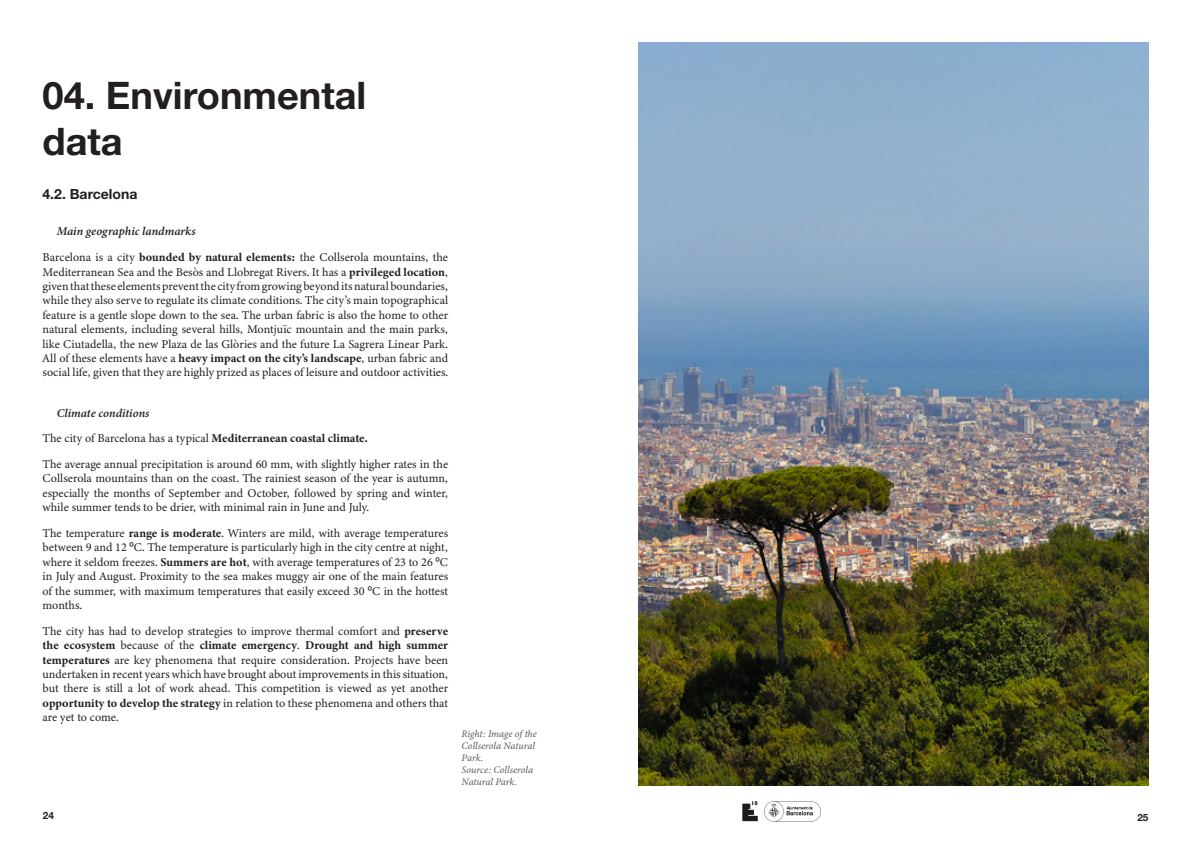
<style>
.page{position:relative;width:1191px;height:842px;background:#fff}
.page>*{position:absolute;margin:0;border:0;box-sizing:border-box;transform-origin:0 0}
.t1{font:700 38px/45.6px "Helvetica Neue LT Std";color:#231f20}
.t2{font:700 14px "Helvetica Neue LT Std";color:#231f20}
.t3{font:12px/14.4px "Minion Variable Concept";color:#231f20;text-align:justify}
.t4{font:italic 12px "Minion Variable Concept";letter-spacing:.015em;color:#231f20}
.t5{font:italic 10px/12px "Minion Variable Concept";color:#57595a}
.t6{font:700 10px "Helvetica Neue LT Std";color:#231f20}
.s1{font-family:"Arial"}
</style>
<div class="page">
<img style="left:638px;top:43px;width:510px;height:742px">
<img style="left:764px;top:801px;width:56px;height:20px">
<img style="left:743px;top:801px;width:15px;height:20px">
<p class="t1" style="left:43px;top:72px;width:325px">04. Environmental data</p>
<p class="t2" style="left:43px;top:185px;width:96px">4.2. Barcelona</p>
<p class="t4" style="left:57px;top:223px;width:140px">Main geographic landmarks</p>
<p class="t3" style="left:43px;top:250px;width:407px">Barcelona is a city bounded by natural elements: the Collserola mountains, the Mediterranean Sea and the Besòs and Llobregat Rivers. It has a privileged location, given that these elements prevent the city from growing beyond its natural boundaries, while they also serve to regulate its climate conditions. The city’s main topographical feature is a gentle slope down to the sea. The urban fabric is also the home to other natural elements, including several hills, Montjuïc mountain and the main parks, like Ciutadella, the new Plaza de las Glòries and the future La Sagrera Linear Park.<br>All of these elements have a heavy impact on the city’s landscape, urban fabric and social life, given that they are highly prized as places of leisure and outdoor activities.</p>
<p class="t4" style="left:57px;top:404px;width:94px">Climate conditions</p>
<p class="t3" style="left:43px;top:431px;width:326px">The city of Barcelona has a typical Mediterranean coastal climate.</p>
<p class="t3" style="left:43px;top:457px;width:407px">The average annual precipitation is around 60 mm, with slightly higher rates in the Collserola mountains than on the coast. The rainiest season of the year is autumn, especially the months of September and October, followed by spring and winter, while summer tends to be drier, with minimal rain in June and July.</p>
<p class="t3" style="left:43px;top:526px;width:407px">The temperature range is moderate. Winters are mild, with average temperatures between 9 and 12 <span class="s1">º</span>C. The temperature is particularly high in the city centre at night, where it seldom freezes. Summers are hot, with average temperatures of 23 to 26 <span class="s1">º</span>C in July and August. Proximity to the sea makes muggy air one of the main features of the summer, with maximum temperatures that easily exceed 30 <span class="s1">º</span>C in the hottest months.</p>
<p class="t3" style="left:43px;top:624px;width:407px">The city has had to develop strategies to improve thermal comfort and preserve the ecosystem because of the climate emergency. Drought and high summer temperatures are key phenomena that require consideration. Projects have been undertaken in recent years which have brought about improvements in this situation, but there is still a lot of work ahead. This competition is viewed as yet another opportunity to develop the strategy in relation to these phenomena and others that are yet to come.</p>
<p class="t5" style="left:461px;top:728px;width:77px">Right: Image of the<br>Collserola Natural<br>Park.</p>
<p class="t5" style="left:461px;top:764px;width:73px">Source: Collserola<br>Natural Park.</p>
<p class="t6" style="left:43px;top:809px;width:13px">24</p>
<p class="t6" style="left:1137px;top:811px;width:13px">25</p>
</div>
